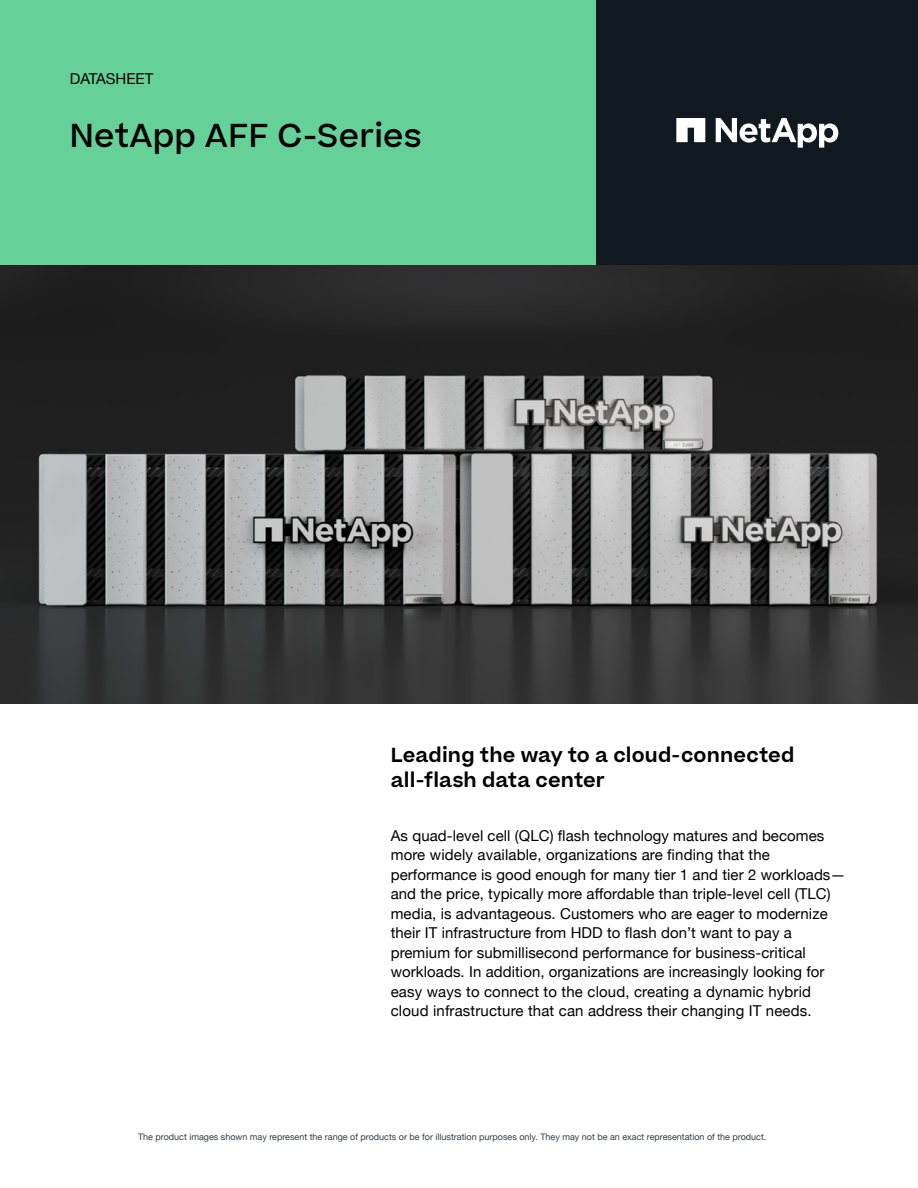
<style>
.page{position:relative;width:918px;height:1188px;background:#fff}
.page>*{position:absolute;margin:0;border:0;box-sizing:border-box;transform-origin:0 0}
.t1{font:500 31.5px "Beatrice";letter-spacing:.01em;color:#000}
.t2{font:600 19.5px/25.5px "Beatrice";letter-spacing:.01em;color:#000}
.t3{font:15px/19.5px "Helvetica Neue";letter-spacing:.005em;color:#000}
.t4{font:9px "Helvetica Neue";color:#333f48}
</style>
<div class="page">
<div style="left:0;top:0;width:599px;height:266px;background:#65d097"></div>
<div style="left:596px;top:0;width:322px;height:266px;background:#101820"></div>
<svg style="left:716px;top:118px;width:122px;height:30px"></svg>
<svg style="left:676px;top:118px;width:29px;height:24px"></svg>
<img style="left:0;top:266px;width:918px;height:437px">
<p class="t3" style="left:70px;top:70px;width:85px">DATASHEET</p>
<h1 class="t1" style="left:70px;top:115px;width:353px">NetApp AFF C-Series</h1>
<h2 class="t2" style="left:391px;top:742px;width:405px">Leading the way to a cloud-connected all-flash data center</h2>
<p class="t3" style="left:391px;top:826px;width:456px">As quad-level cell (QLC) flash technology matures and becomes more widely available, organizations are finding that the performance is good enough for many tier 1 and tier 2 workloads— and the price, typically more affordable than triple-level cell (TLC) media, is advantageous. Customers who are eager to modernize their IT infrastructure from HDD to flash don’t want to pay a premium for submillisecond performance for business-critical workloads. In addition, organizations are increasingly looking for easy ways to connect to the cloud, creating a dynamic hybrid cloud infrastructure that can address their changing IT needs.</p>
<p class="t4" style="left:138px;top:1130px;width:630px">The product images shown may represent the range of products or be for illustration purposes only. They may not be an exact representation of the product.</p>
</div>
